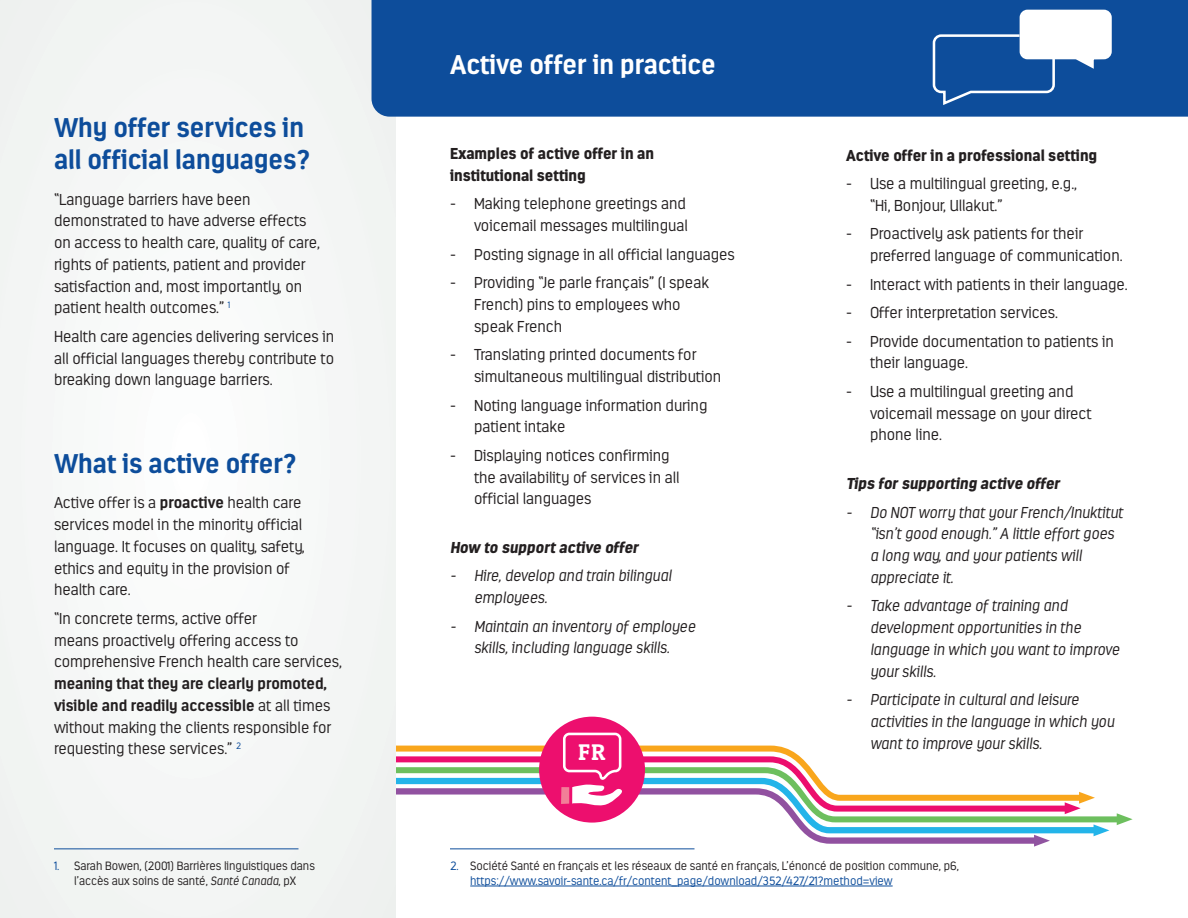
<style>
.page{position:relative;width:1188px;height:918px;background:#fff}
.page>*{position:absolute;margin:0;border:0;box-sizing:border-box;transform-origin:0 0}
.t1{font:700 27px/32.4px "Estandar";color:#0d4d9b}
.t2{font:700 27px "Estandar";color:#fff}
.t3{font:22.65px "Patua One";color:#fff}
.t4{font:300 15.75px/21.8px "Estandar";color:#231f20}
.t5{font:italic 300 15.75px/21.8px "Estandar";color:#231f20}
.t6{font:900 15.75px/21.8px "Estandar";color:#231f20}
.t7{font:300 12px/14.4px "Estandar";color:#231f20;text-align:center}
.s1{font-weight:700}
.s2{color:#0d4d9b}
.s3{font-style:italic}
</style>
<div class="page">
<svg style="left:1042px;top:816px;width:59px;height:21px"></svg>
<svg style="left:396px;top:743px;width:684px;height:49px"></svg>
<svg style="left:396px;top:753px;width:676px;height:61px"></svg>
<svg style="left:396px;top:785px;width:646px;height:59px"></svg>
<svg style="left:1065px;top:792px;width:30px;height:22px"></svg>
<svg style="left:1117px;top:813px;width:16px;height:12px"></svg>
<svg style="left:1094px;top:824px;width:15px;height:12px"></svg>
<svg style="left:1034px;top:835px;width:16px;height:12px"></svg>
<div style="left:0;top:0;width:396px;height:918px;background:#f5f6f6"></div>
<hr style="left:54px;top:848px;width:244px;height:1px;background:#0d4d9b">
<hr style="left:470px;top:886px;width:423px;height:1px;background:#0d4d9b">
<hr style="left:450px;top:848px;width:244px;height:1px;background:#0d4d9b">
<div style="left:372px;top:0;width:816px;height:117px;background:#0d4d9b"></div>
<div style="left:539px;top:717px;width:106px;height:106px;background:#ed0f6e;border-radius:50%"></div>
<svg style="left:563px;top:732px;width:59px;height:74px"></svg>
<div style="left:561px;top:787px;width:8px;height:17px;background:#f27e98"></div>
<svg style="left:931px;top:8px;width:182px;height:99px"></svg>
<h1 class="t1" style="left:54px;top:111px;width:258px">Why offer services in all official languages?</h1>
<p class="t4" style="left:54px;top:188px;width:267px">“Language barriers have been demonstrated to have adverse effects on access to health care, quality of care, rights of patients, patient and provider satisfaction and, most importantly, on patient health outcomes.” <sup>1</sup></p>
<p class="t4" style="left:54px;top:325px;width:282px;text-align:justify">Health care agencies delivering services in all official languages thereby contribute to breaking down language barriers.</p>
<h1 class="t1" style="left:54px;top:447px;width:244px">What is active offer?</h1>
<p class="t4" style="left:54px;top:492px;width:252px">Active offer is a <span class="s1">proactive</span> health care services model in the minority official language. It focuses on quality, safety, ethics and equity in the provision of health care.</p>
<p class="t4" style="left:54px;top:607px;width:290px">“In concrete terms, active offer<br>means proactively offering access to comprehensive French health care services,</p>
<p class="t4" style="left:54px;top:673px;width:279px"><span class="s1">meaning that they are clearly promoted, visible and readily accessible</span> at all times without making the clients responsible for requesting these services.” <sup>2</sup></p>
<h1 class="t2" style="left:450px;top:48px;width:267px">Active offer in practice</h1>
<p class="t6" style="left:450px;top:143px;width:206px">Examples of active offer in an institutional setting</p>
<p class="t4" style="left:450px;top:193px;width:239px;text-align:right">- Making telephone greetings and voicemail messages multilingual</p>
<p class="t4" style="left:450px;top:243px;width:286px">- Posting signage in all official languages</p>
<p class="t4" style="left:474px;top:272px;width:236px;text-indent:-24px">- Providing “Je parle français” (I speak<br>French) pins to employees who speak French</p>
<p class="t4" style="left:474px;top:344px;width:249px;text-indent:-24px">- Translating printed documents for simultaneous multilingual distribution</p>
<p class="t4" style="left:474px;top:394px;width:235px;text-indent:-24px">- Noting language information during patient intake</p>
<p class="t4" style="left:474px;top:444px;width:207px;text-indent:-24px">- Displaying notices confirming the availability of services in all official languages</p>
<p class="t6" style="left:450px;top:536px;width:193px">How to support active offer</p>
<p class="t5" style="left:474px;top:565px;width:199px;text-indent:-24px">- Hire, develop and train bilingual employees.</p>
<p class="t5" style="left:450px;top:615px;width:247px;text-align:center">- Maintain an inventory of employee skills, including language skills.</p>
<h2 class="t3" style="left:578px;top:738px;width:29px">FR</h2>
<p class="t6" style="left:846px;top:144px;width:253px">Active offer in a professional setting</p>
<p class="t4" style="left:870px;top:173px;width:209px;text-indent:-24px">- Use a multilingual greeting, e.g., “Hi, Bonjour, Ullakut.”</p>
<p class="t4" style="left:870px;top:223px;width:254px;text-indent:-24px">- Proactively ask patients for their preferred language of communication.</p>
<p class="t4" style="left:846px;top:273px;width:283px">- Interact with patients in their language.</p>
<p class="t4" style="left:846px;top:302px;width:214px">- Offer interpretation services.</p>
<p class="t4" style="left:870px;top:330px;width:245px;text-indent:-24px">- Provide documentation to patients in their language.</p>
<p class="t4" style="left:870px;top:380px;width:223px;text-indent:-24px">- Use a multilingual greeting and voicemail message on your direct phone line.</p>
<p class="t6" style="left:846px;top:472px;width:218px">Tips for supporting active offer</p>
<p class="t5" style="left:870px;top:501px;width:254px;text-indent:-24px">- Do NOT worry that your French/Inuktitut “isn’t good enough.” A little effort goes a long way, and your patients will appreciate it.</p>
<p class="t5" style="left:870px;top:595px;width:251px;text-indent:-24px">- Take advantage of training and development opportunities in the language in which you want to improve your skills.</p>
<p class="t5" style="left:870px;top:689px;width:246px;text-indent:-24px">- Participate in cultural and leisure activities in the language in which you want to improve your skills.</p>
<p class="t7" style="left:54px;top:859px;width:262px"><span class="s2">1.</span> Sarah Bowen, (2001) Barrières linguistiques dans l’accès aux soins de santé, <span class="s3">Santé Canada</span>, pX</p>
<p class="t7" style="left:470px;top:859px;width:490px;text-align:left;text-indent:-20px"><span class="s2">2.</span> Société Santé en français et les réseaux de santé en français, L’énoncé de position commune, p6, <span class="s2">https://www.savoir-sante.ca/fr/content_page/download/352/427/21?method=view</span></p>
</div>
